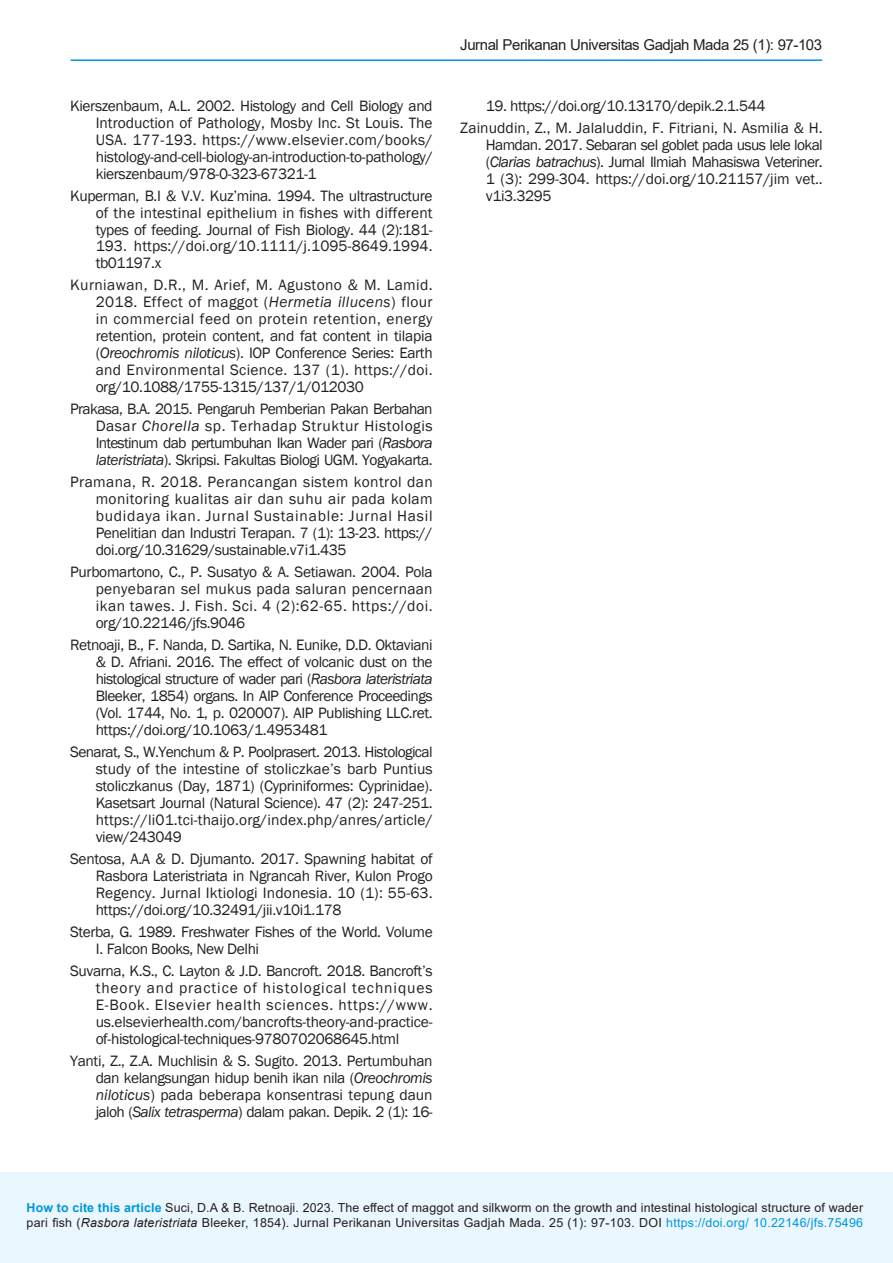
<style>
.page{position:relative;width:893px;height:1263px;background:#fff}
.page>*{position:absolute;margin:0;border:0;box-sizing:border-box;transform-origin:0 0}
.Dapus{font:15.45px/17px "Franklin Gothic";letter-spacing:-.025em;color:#231f20;text-align:justify}
.Dapus-2{font:15.45px "Franklin Gothic";letter-spacing:.025em;color:#231f20}
.Sitasi{font:15px "Arial";letter-spacing:-.03em;color:#231f20}
.t1{font:12.45px/15px "Arial";letter-spacing:.01em;color:#231f20}
.s1{font-style:italic}
.s2{font-weight:700;color:#0097db}
.s3{color:#0097db}
</style>
<div class="page">
<div style="left:0;top:1172px;width:893px;height:91px;background:#ebf7fe"></div>
<hr style="left:71px;top:59px;width:751px;height:2px;background:#0097db">
<p class="Dapus" style="left:96px;top:97px;width:339px;text-indent:-26px">Kierszenbaum, A.L. 2002. Histology and Cell Biology and Introduction of Pathology, Mosby Inc. St Louis. The USA. 177-193. https://www.elsevier.com/books/ histology-and-cell-biology-an-introduction-to-pathology/ kierszenbaum/978-0-323-67321-1</p>
<p class="Dapus" style="left:96px;top:187px;width:338px;text-indent:-26px">Kuperman, B.I &amp; V.V. Kuz’mina. 1994. The ultrastructure of the intestinal epithelium in fishes with different types of feeding. Journal of Fish Biology. 44 (2):181- 193. https://doi.org/10.1111/j.1095-8649.1994. tb01197.x</p>
<p class="Dapus" style="left:96px;top:277px;width:339px;text-indent:-26px">Kurniawan, D.R., M. Arief, M. Agustono &amp; M. Lamid.<br>2018. Effect of maggot (<span class="s1">Hermetia illucens</span>) flour in commercial feed on protein retention, energy retention, protein content, and fat content in tilapia (<span class="s1">Oreochromis niloticus</span>). IOP Conference Series: Earth and Environmental Science. 137 (1). https://doi. org/10.1088/1755-1315/137/1/012030</p>
<p class="Dapus" style="left:96px;top:401px;width:338px;text-indent:-26px">Prakasa, B.A. 2015. Pengaruh Pemberian Pakan Berbahan Dasar <span class="s1">Chorella</span> sp. Terhadap Struktur Histologis Intestinum dab pertumbuhan Ikan Wader pari (<span class="s1">Rasbora lateristriata</span>). Skripsi. Fakultas Biologi UGM. Yogyakarta.</p>
<p class="Dapus-2" style="left:70px;top:472px;width:364px">Pramana, R. 2018. Perancangan sistem kontrol dan</p>
<p class="Dapus" style="left:96px;top:491px;width:339px">monitoring kualitas air dan suhu air pada kolam budidaya ikan. Jurnal Sustainable: Jurnal Hasil Penelitian dan Industri Terapan. 7 (1): 13-23. https:// doi.org/10.31629/sustainable.v7i1.435</p>
<p class="Dapus" style="left:96px;top:564px;width:338px;text-indent:-26px">Purbomartono, C., P. Susatyo &amp; A. Setiawan. 2004. Pola penyebaran sel mukus pada saluran pencernaan ikan tawes. J. Fish. Sci. 4 (2):62-65. https://doi. org/10.22146/jfs.9046</p>
<p class="Dapus" style="left:96px;top:637px;width:338px;text-indent:-26px">Retnoaji, B., F. Nanda, D. Sartika, N. Eunike, D.D. Oktaviani &amp; D. Afriani. 2016. The effect of volcanic dust on the histological structure of wader pari (<span class="s1">Rasbora lateristriata </span>Bleeker, 1854) organs. In AIP Conference Proceedings (Vol. 1744, No. 1, p. 020007). AIP Publishing LLC.ret. https://doi.org/10.1063/1.4953481</p>
<p class="Dapus" style="left:96px;top:744px;width:339px;text-indent:-26px">Senarat, S., W.Yenchum &amp; P. Poolprasert. 2013. Histological study of the intestine of stoliczkae’s barb Puntius stoliczkanus (Day, 1871) (Cypriniformes: Cyprinidae).<br>Kasetsart Journal (Natural Science). 47 (2): 247-251. https://li01.tci-thaijo.org/index.php/anres/article/ view/243049</p>
<p class="Dapus" style="left:96px;top:850px;width:339px;text-indent:-26px">Sentosa, A.A &amp; D. Djumanto. 2017. Spawning habitat of Rasbora Lateristriata in Ngrancah River, Kulon Progo Regency. Jurnal Iktiologi Indonesia. 10 (1): 55-63. https://doi.org/10.32491/jii.v10i1.178</p>
<p class="Dapus" style="left:70px;top:923px;width:364px">Sterba, G. 1989. Freshwater Fishes of the World. Volume</p>
<p class="Dapus" style="left:96px;top:940px;width:165px">I. Falcon Books, New Delhi</p>
<p class="Dapus" style="left:96px;top:962px;width:339px;text-indent:-26px">Suvarna, K.S., C. Layton &amp; J.D. Bancroft. 2018. Bancroft’s theory and practice of histological techniques E-Book. Elsevier health sciences. https://www. us.elsevierhealth.com/bancrofts-theory-and-practice&shy;of-histological-techniques-9780702068645.html</p>
<p class="Dapus" style="left:96px;top:1052px;width:338px;text-indent:-26px">Yanti, Z., Z.A. Muchlisin &amp; S. Sugito. 2013. Pertumbuhan dan kelangsungan hidup benih ikan nila (<span class="s1">Oreochromis niloticus</span>) pada beberapa konsentrasi tepung daun jaloh (<span class="s1">Salix tetrasperma</span>) dalam pakan. Depik. 2 (1): 16-</p>
<p class="Sitasi" style="left:460px;top:34px;width:363px">Jurnal Perikanan Universitas Gadjah Mada 25 (1): 97-103</p>
<p class="Dapus" style="left:486px;top:97px;width:281px">19. https://doi.org/10.13170/depik.2.1.544</p>
<p class="Dapus" style="left:486px;top:120px;width:339px;text-indent:-26px">Zainuddin, Z., M. Jalaluddin, F. Fitriani, N. Asmilia &amp; H.<br>Hamdan. 2017. Sebaran sel goblet pada usus lele lokal (<span class="s1">Clarias batrachus</span>). Jurnal Ilmiah Mahasiswa Veteriner.<br>1 (3): 299-304. https://doi.org/10.21157/jim vet.. v1i3.3295</p>
<p class="t1" style="left:27px;top:1200px;width:838px"><span class="s2">How to cite this article</span> Suci, D.A &amp; B. Retnoaji. 2023. The effect of maggot and silkworm on the growth and intestinal histological structure of wader pari fish (<span class="s1">Rasbora lateristriata</span> Bleeker, 1854). Jurnal Perikanan Universitas Gadjah Mada. 25 (1): 97-103. DOI <span class="s3">https://doi.org/ 10.22146/jfs.75496</span></p>
</div>
